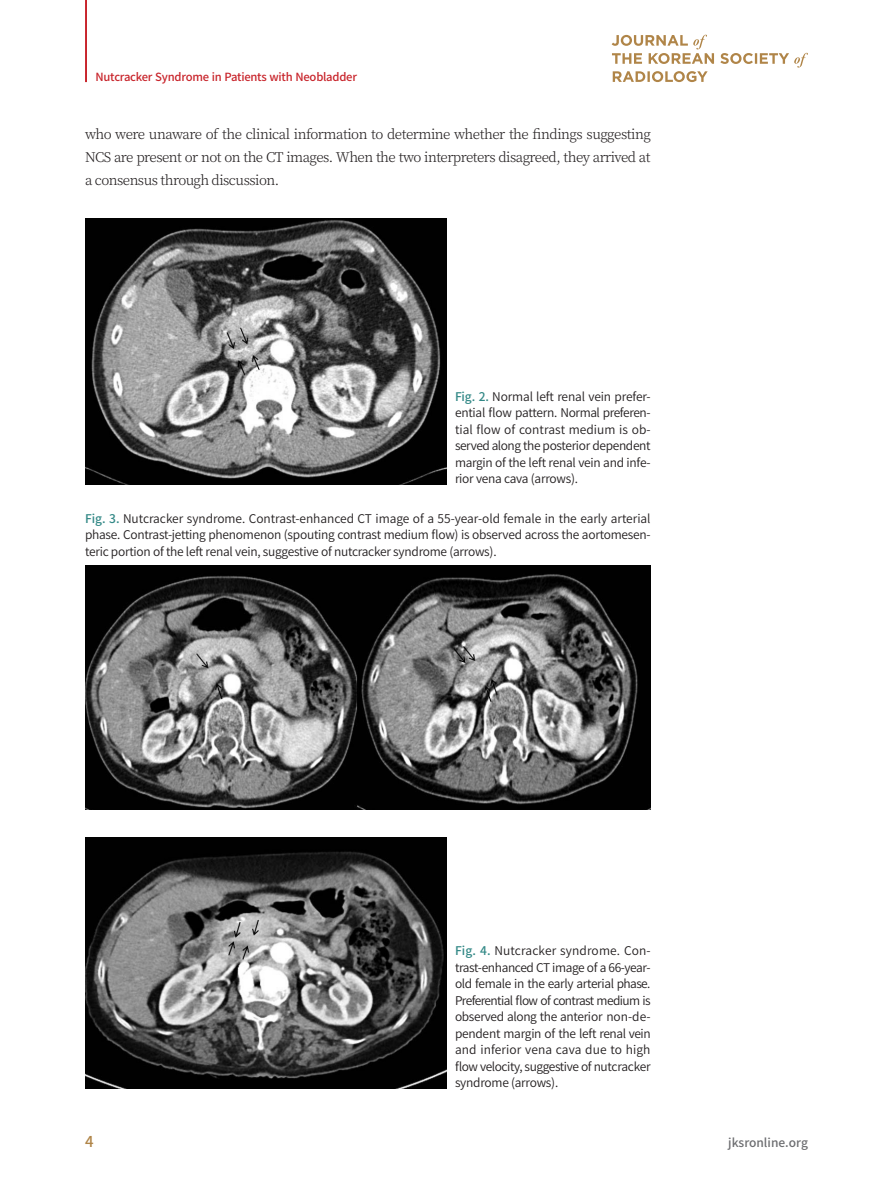
<style>
.page{position:relative;width:893px;height:1191px;background:#fff}
.page>*{position:absolute;margin:0;border:0;box-sizing:border-box;transform-origin:0 0}
.t1{font:500 15px "Noto Sans CJ Kkr";color:#b08548}
.영문본문{font:300 13.5px/22.5px "Noto Serif CJ Kkr";letter-spacing:-.04em;color:#231f20;text-align:justify}
.그림제목{font:600 12px/16.5px "Noto Sans CJ Kkr";letter-spacing:-.02em;color:#231f20;text-align:justify}
.t2{font:500 12px "Noto Sans CJ Kkr";color:#6c6d70}
.t3{font:500 11.25px "Noto Sans CJ Kkr";letter-spacing:-.02em;color:#c8242b}
.s1{font-weight:500;color:#328886}
</style>
<div class="page">
<hr style="left:85px;top:0;width:2px;height:82px;background:#c8242b">
<svg style="left:612px;top:35px;width:196px;height:47px"></svg>
<img style="left:85px;top:218px;width:361px;height:266px">
<img style="left:85px;top:566px;width:566px;height:243px">
<img style="left:85px;top:837px;width:361px;height:252px">
<p class="t3" style="left:96px;top:70px;width:263px">Nutcracker Syndrome in Patients with Neobladder</p>
<p class="영문본문" style="left:85px;top:124px;width:567px">who were unaware of the clinical information to determine whether the findings suggesting NCS are present or not on the CT images. When the two interpreters disagreed, they arrived at a consensus through discussion.</p>
<p class="그림제목" style="left:455px;top:388px;width:197px"><span class="s1">Fig. 2.</span> Normal left renal vein prefer&shy;ential flow pattern. Normal preferen&shy;tial flow of contrast medium is ob&shy;served along the posterior dependent margin of the left renal vein and infe&shy;rior vena cava (arrows).</p>
<p class="그림제목" style="left:85px;top:510px;width:567px"><span class="s1">Fig. 3.</span> Nutcracker syndrome. Contrast-enhanced CT image of a 55-year-old female in the early arterial phase. Contrast-jetting phenomenon (spouting contrast medium flow) is observed across the aortomesen&shy;teric portion of the left renal vein, suggestive of nutcracker syndrome (arrows).</p>
<p class="그림제목" style="left:455px;top:943px;width:197px"><span class="s1">Fig. 4.</span> Nutcracker syndrome. Con&shy;trast-enhanced CT image of a 66-year&shy;old female in the early arterial phase.<br>Preferential flow of contrast medium is observed along the anterior non-de&shy;pendent margin of the left renal vein and inferior vena cava due to high flow velocity, suggestive of nutcracker syndrome (arrows).</p>
<p class="t1" style="left:85px;top:1132px;width:10px">4</p>
<p class="t2" style="left:728px;top:1135px;width:81px">jksronline.org</p>
</div>
